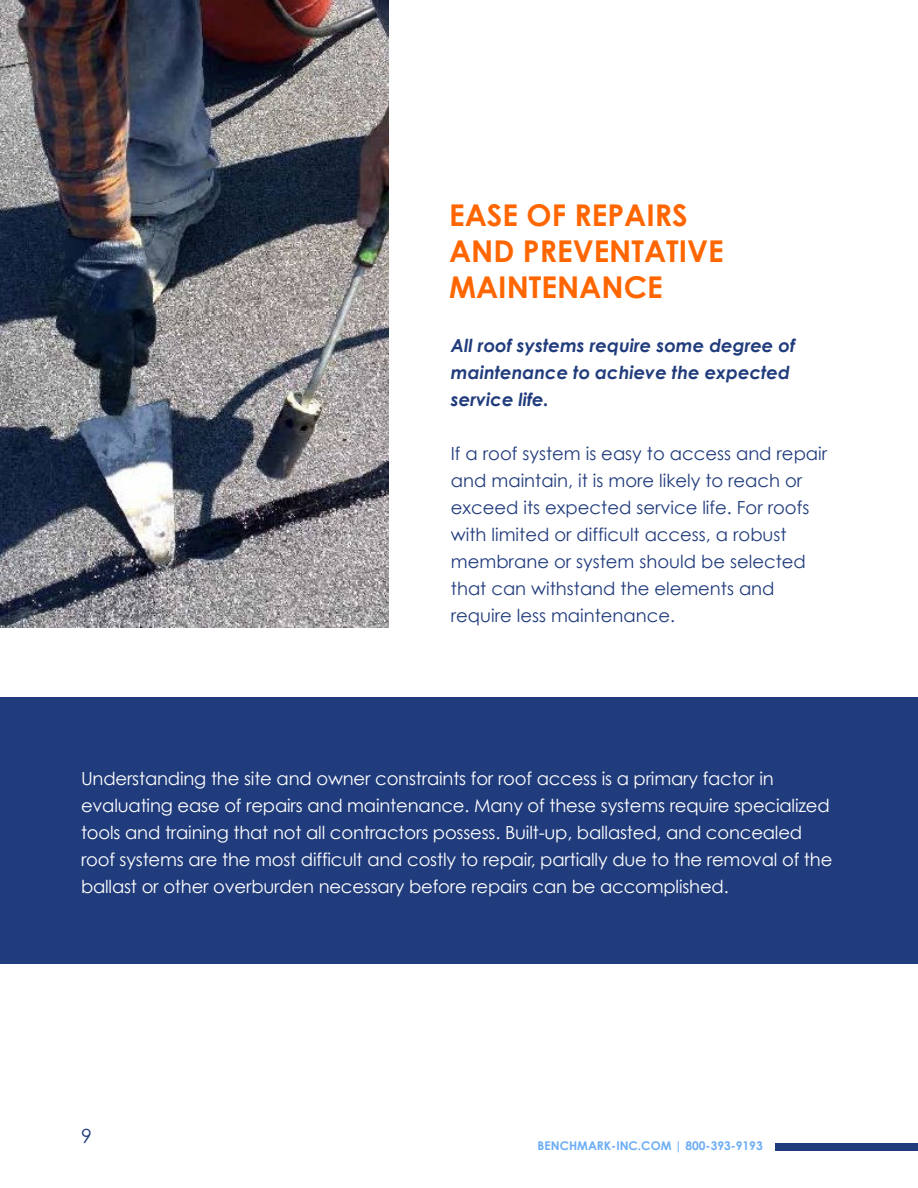
<style>
.page{position:relative;width:918px;height:1188px;background:#fff}
.page>*{position:absolute;margin:0;border:0;box-sizing:border-box;transform-origin:0 0}
.t1{font:700 30px/36px "Century Gothic";color:#f60}
.t2{font:19.5px "Century Gothic";color:#213c7c}
.t3{font:18px/27px "Century Gothic";letter-spacing:-.01em;color:#fff}
.t4{font:18px/27px "Century Gothic";color:#213c7c}
.t5{font:italic 700 18px/27px "Century Gothic";color:#213c7c}
.t6{font:700 12px "Century Gothic";color:#6badf5}
</style>
<div class="page">
<div style="left:776px;top:1143px;width:142px;height:7px;background:#213c7c"></div>
<div style="left:0;top:698px;width:918px;height:266px;background:#213c7c"></div>
<img style="left:0;top:0;width:389px;height:628px">
<h1 class="t1" style="left:449px;top:197px;width:276px">EASE OF REPAIRS<br>AND PREVENTATIVE<br>MAINTENANCE</h1>
<p class="t5" style="left:451px;top:331px;width:346px">All roof systems require some degree of maintenance to achieve the expected service life.</p>
<p class="t4" style="left:451px;top:439px;width:378px">If a roof system is easy to access and repair and maintain, it is more likely to reach or exceed its expected service life. For roofs with limited or difficult access, a robust membrane or system should be selected that can withstand the elements and require less maintenance.</p>
<p class="t3" style="left:81px;top:764px;width:753px">Understanding the site and owner constraints for roof access is a primary factor in evaluating ease of repairs and maintenance. Many of these systems require specialized tools and training that not all contractors possess. Built-up, ballasted, and concealed roof systems are the most difficult and costly to repair, partially due to the removal of the ballast or other overburden necessary before repairs can be accomplished.</p>
<p class="t2" style="left:81px;top:1124px;width:12px">9</p>
<p class="t6" style="left:538px;top:1138px;width:227px">BENCHMARK-INC.COM | 800-393-9193</p>
</div>
